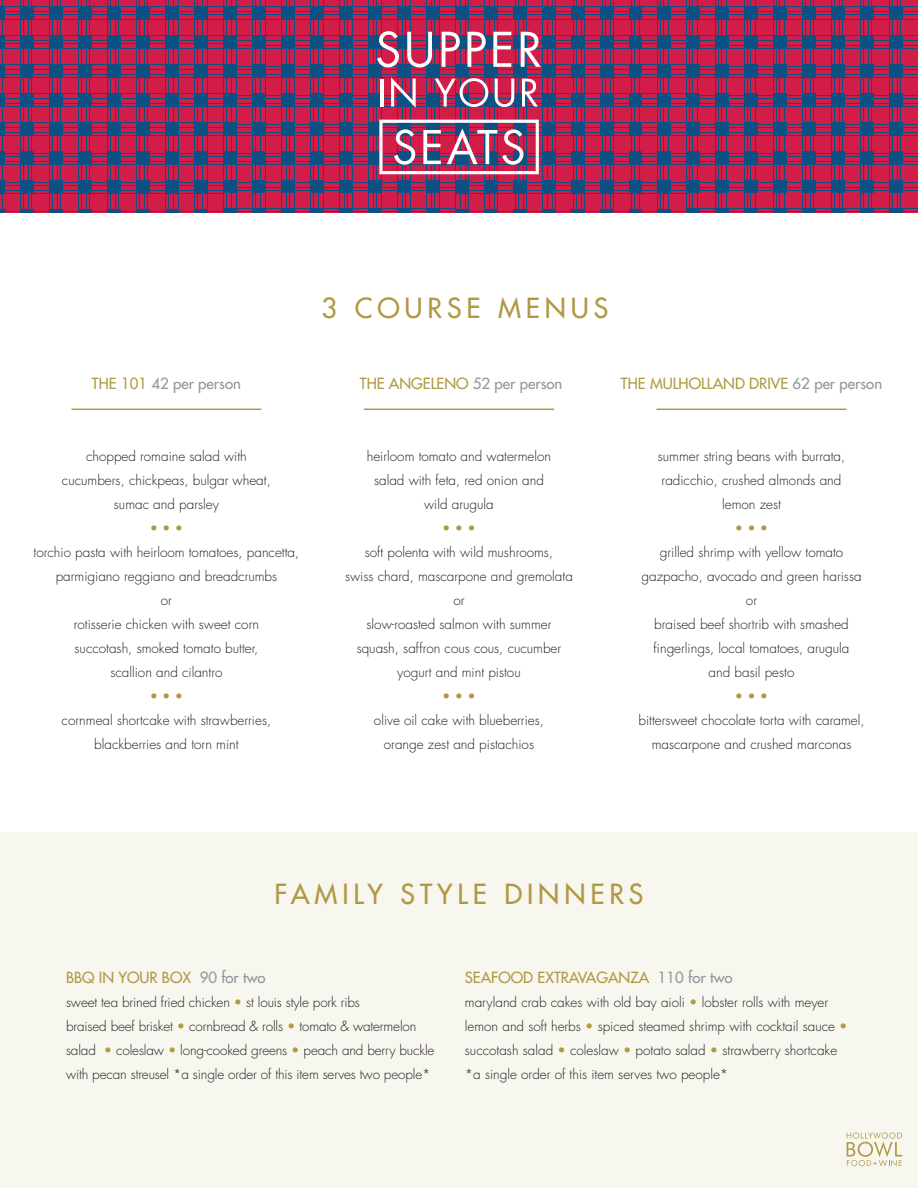
<style>
.page{position:relative;width:918px;height:1188px;background:#fff}
.page>*{position:absolute;margin:0;border:0;box-sizing:border-box;transform-origin:0 0}
.t1{font:27px "Futura";letter-spacing:.18em;color:#b19842}
.t2{font:15px "Futura";color:#b19842}
.t3{font:15px "Futura";color:#939598}
.t4{font:300 13.5px/24px "Futura";color:#231f20}
.t5{font:300 13.5px "Futura";color:#b19842}
.s1{color:#b19842}
.s2{color:#939598}
</style>
<div class="page">
<div style="left:0;top:833px;width:918px;height:355px;background:#f7f6ef"></div>
<svg style="left:847px;top:1132px;width:55px;height:34px"></svg>
<hr style="left:71px;top:409px;width:190px;height:1px;background:#b19842">
<hr style="left:364px;top:409px;width:190px;height:1px;background:#b19842">
<hr style="left:657px;top:409px;width:190px;height:1px;background:#b19842">
<svg style="left:0;top:0;width:918px;height:213px"></svg>
<p class="t3" style="left:92px;top:374px;width:151px"><span class="s1">THE 101</span> 42 per person</p>
<p class="t4" style="left:86px;top:444px;width:162px">chopped romaine salad with</p>
<p class="t4" style="left:62px;top:468px;width:210px">cucumbers, chickpeas, bulgar wheat,</p>
<p class="t4" style="left:114px;top:492px;width:107px">sumac and parsley</p>
<p class="t5" style="left:150px;top:520px;width:35px">• • •</p>
<p class="t4" style="left:34px;top:540px;width:267px;text-align:center">torchio pasta with heirloom tomatoes, pancetta, parmigiano reggiano and breadcrumbs</p>
<p class="t4" style="left:161px;top:588px;width:13px">or</p>
<p class="t4" style="left:74px;top:612px;width:187px">rotisserie chicken with sweet corn</p>
<p class="t4" style="left:75px;top:636px;width:185px">succotash, smoked tomato butter,</p>
<p class="t4" style="left:110px;top:660px;width:114px">scallion and cilantro</p>
<p class="t5" style="left:150px;top:688px;width:35px">• • •</p>
<p class="t4" style="left:62px;top:708px;width:211px">cornmeal shortcake with strawberries,</p>
<p class="t4" style="left:94px;top:732px;width:146px">blackberries and torn mint</p>
<p class="t1" style="left:322px;top:291px;width:288px">3 COURSE MENUS</p>
<p class="t2" style="left:360px;top:374px;width:204px">THE ANGELENO <span class="s2">52 per person</span></p>
<p class="t4" style="left:367px;top:444px;width:186px">heirloom tomato and watermelon</p>
<p class="t4" style="left:374px;top:468px;width:171px">salad with feta, red onion and</p>
<p class="t4" style="left:424px;top:492px;width:71px">wild arugula</p>
<p class="t5" style="left:442px;top:520px;width:35px">• • •</p>
<p class="t4" style="left:365px;top:540px;width:190px">soft polenta with wild mushrooms,</p>
<p class="t4" style="left:345px;top:564px;width:229px">swiss chard, mascarpone and gremolata</p>
<p class="t4" style="left:453px;top:588px;width:13px">or</p>
<p class="t4" style="left:367px;top:612px;width:186px">slow-roasted salmon with summer</p>
<p class="t4" style="left:357px;top:636px;width:206px">squash, saffron cous cous, cucumber</p>
<p class="t4" style="left:397px;top:660px;width:125px">yogurt and mint pistou</p>
<p class="t5" style="left:442px;top:688px;width:35px">• • •</p>
<p class="t4" style="left:374px;top:708px;width:172px">olive oil cake with blueberries,</p>
<p class="t4" style="left:384px;top:732px;width:152px">orange zest and pistachios</p>
<p class="t2" style="left:621px;top:374px;width:263px">THE MULHOLLAND DRIVE <span class="s2">62 per person</span></p>
<p class="t4" style="left:658px;top:444px;width:189px">summer string beans with burrata,</p>
<p class="t4" style="left:662px;top:468px;width:181px">radicchio, crushed almonds and</p>
<p class="t4" style="left:722px;top:492px;width:60px">lemon zest</p>
<p class="t5" style="left:735px;top:520px;width:35px">• • •</p>
<p class="t4" style="left:660px;top:540px;width:185px">grilled shrimp with yellow tomato</p>
<p class="t4" style="left:641px;top:564px;width:222px">gazpacho, avocado and green harissa</p>
<p class="t4" style="left:746px;top:588px;width:13px">or</p>
<p class="t4" style="left:654px;top:612px;width:196px">braised beef shortrib with smashed</p>
<p class="t4" style="left:654px;top:636px;width:197px">fingerlings, local tomatoes, arugula</p>
<p class="t4" style="left:709px;top:660px;width:87px">and basil pesto</p>
<p class="t5" style="left:735px;top:688px;width:35px">• • •</p>
<p class="t4" style="left:639px;top:708px;width:227px">bittersweet chocolate torta with caramel,</p>
<p class="t4" style="left:652px;top:732px;width:201px">mascarpone and crushed marconas</p>
<p class="t1" style="left:275px;top:876px;width:370px">FAMILY STYLE DINNERS</p>
<p class="t2" style="left:66px;top:968px;width:201px">BBQ IN YOUR BOX <span class="s2">90 for two</span></p>
<p class="t4" style="left:66px;top:990px;width:370px">sweet tea brined fried chicken <span class="s1">•</span> st louis style pork ribs<br>braised beef brisket <span class="s1">•</span> cornbread &amp; rolls <span class="s1">•</span> tomato &amp; watermelon salad <span class="s1">•</span> coleslaw <span class="s1">•</span> long-cooked greens <span class="s1">•</span> peach and berry buckle with pecan streusel *a single order of this item serves two people*</p>
<p class="t2" style="left:465px;top:968px;width:269px">SEAFOOD EXTRAVAGANZA <span class="s2">110 for two</span></p>
<p class="t4" style="left:465px;top:990px;width:384px">maryland crab cakes with old bay aioli <span class="s1">•</span> lobster rolls with meyer lemon and soft herbs <span class="s1">•</span> spiced steamed shrimp with cocktail sauce <span class="s1">• </span>succotash salad <span class="s1">•</span> coleslaw <span class="s1">•</span> potato salad <span class="s1">•</span> strawberry shortcake *a single order of this item serves two people*</p>
</div>
